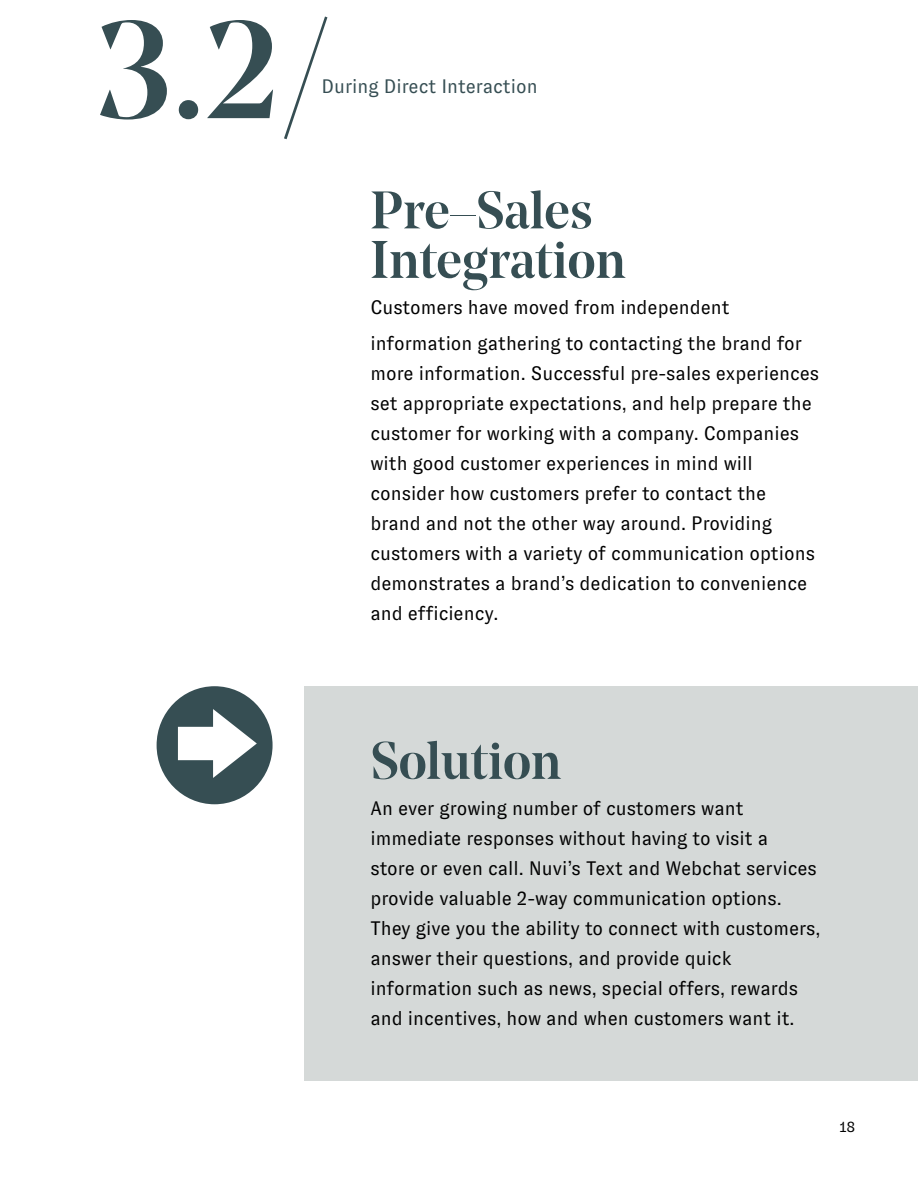
<style>
.page{position:relative;width:918px;height:1188px;background:#fff}
.page>*{position:absolute;margin:0;border:0;box-sizing:border-box;transform-origin:0 0}
.t1{font:500 137.7px "Noe Display";color:#364e53}
.t2{font:500 52.5px/49.5px "Noe Display";color:#364e53}
.t3{font:19.5px/30px "GT Zirkon";color:#000}
.t4{font:19.5px "GT Zirkon";color:#364e53}
.t5{font:15px "GT Zirkon";color:#000}
</style>
<div class="page">
<div style="left:305px;top:686px;width:613px;height:395px;background:#d5d9d8"></div>
<div style="left:157px;top:686px;width:116px;height:118px;background:#364e53;border-radius:50%"></div>
<svg style="left:178px;top:709px;width:79px;height:69px"></svg>
<h1 class="t1" style="left:96px;top:-17px;width:237px">3.2/</h1>
<p class="t4" style="left:321px;top:75px;width:218px">During Direct Interaction</p>
<h2 class="t2" style="left:370px;top:185px;width:257px">Pre–Sales<br>Integration</h2>
<p class="t3" style="left:370px;top:289px;width:433px;line-height:36px">Customers have moved from independent information gathering to contacting the brand for</p>
<p class="t3" style="left:370px;top:358px;width:450px">more information. Successful pre-sales experiences set appropriate expectations, and help prepare the customer for working with a company. Companies with good customer experiences in mind will consider how customers prefer to contact the brand and not the other way around. Providing customers with a variety of communication options demonstrates a brand’s dedication to convenience and efficiency.</p>
<h2 class="t2" style="left:370px;top:735px;width:192px">Solution</h2>
<p class="t3" style="left:370px;top:793px;width:452px">An ever growing number of customers want immediate responses without having to visit a<br>store or even call. Nuvi’s Text and Webchat services provide valuable 2-way communication options.<br>They give you the ability to connect with customers, answer their questions, and provide quick information such as news, special offers, rewards and incentives, how and when customers want it.</p>
<p class="t5" style="left:840px;top:1119px;width:17px">18</p>
</div>
